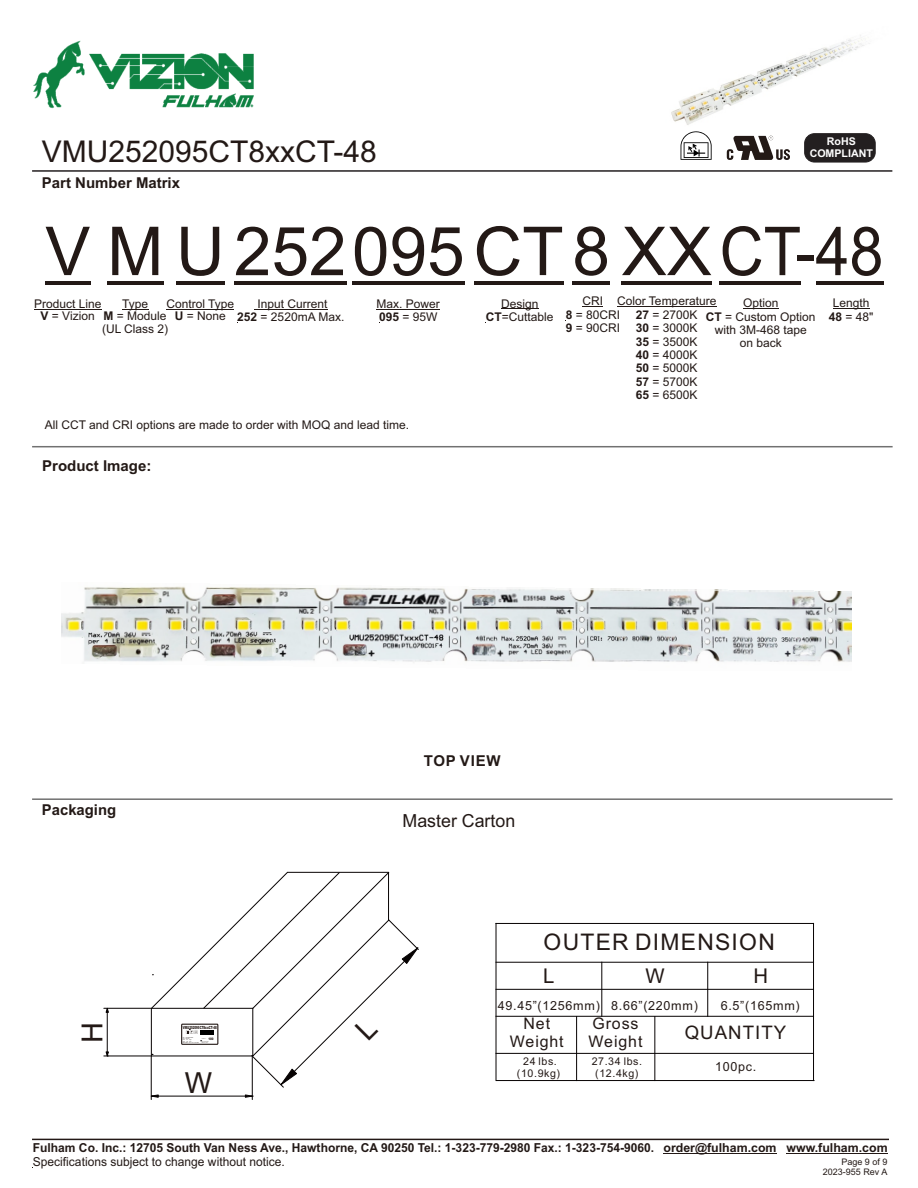
<style>
.page{position:relative;width:918px;height:1188px;background:#fff}
.page>*{position:absolute;margin:0;border:0;box-sizing:border-box;transform-origin:0 0}
.t1{font:67.5px "Arial";color:#231916}
.t2{font:30px "Arial";color:#231916}
.t3{font:28.95px "Arial";color:#231916}
.t4{font:22.8px "Arial";letter-spacing:.055em;color:#231916}
.t5{font:20.4px "Arial";color:#231916}
.t6{font:18.6px "Arial";letter-spacing:.055em;color:#231916}
.t7{font:18px "Arial";color:#231916}
.t8{font:16.05px/17.9px "Arial";letter-spacing:.055em;color:#231916}
.t9{font:700 15px "Arial";color:#231916}
.t10{font:12.6px "Arial";letter-spacing:.055em;color:#231916}
.t11{font:700 12.3px "Arial";color:#231916}
.t12{font:12.3px "Arial";color:#231916}
.t13{font:12px/13.4px "Arial";color:#231916;text-align:center}
.t14{font:10.65px/11.9px "Arial";letter-spacing:.055em;color:#231916;text-align:center}
.t15{font:700 10.65px "Arial";color:#fff}
.t16{font:9px/10.8px "Arial";color:#231916;text-align:right}
.t17{font:900 4.2px "Arial";color:#231916;scale:.61 1}
.t18{font:900 3.3px "Arial";color:#231916;scale:.78 1}
.s1{font-weight:700}
</style>
<div class="page">
<hr style="left:32px;top:1139px;width:857px;height:1px;background:#231916">
<hr style="left:664px;top:1153px;width:113px;height:1px;background:#231916">
<hr style="left:786px;top:1153px;width:102px;height:1px;background:#231916">
<hr style="left:496px;top:923px;width:318px;height:1px;background:#060202">
<hr style="left:496px;top:962px;width:318px;height:1px;background:#060202">
<hr style="left:496px;top:989px;width:318px;height:1px;background:#060202">
<hr style="left:496px;top:923px;width:1px;height:158px;background:#060202">
<hr style="left:602px;top:962px;width:1px;height:54px;background:#060202">
<hr style="left:707px;top:962px;width:1px;height:54px;background:#060202">
<hr style="left:813px;top:923px;width:1px;height:158px;background:#060202">
<hr style="left:496px;top:1016px;width:318px;height:1px;background:#060202">
<hr style="left:496px;top:1053px;width:318px;height:1px;background:#060202">
<hr style="left:655px;top:1017px;width:1px;height:64px;background:#060202">
<hr style="left:497px;top:1080px;width:317px;height:1px;background:#060202">
<hr style="left:576px;top:1017px;width:1px;height:64px;background:#060202">
<hr style="left:151px;top:1056px;width:1px;height:44px;background:#060202">
<hr style="left:252px;top:1056px;width:1px;height:44px;background:#060202">
<hr style="left:151px;top:1096px;width:94px;height:1px;background:#060202">
<svg style="left:150px;top:1095px;width:9px;height:3px"></svg>
<svg style="left:245px;top:1095px;width:9px;height:3px"></svg>
<hr style="left:104px;top:1056px;width:47px;height:1px;background:#060202">
<hr style="left:107px;top:1012px;width:1px;height:42px;background:#060202">
<svg style="left:106px;top:1007px;width:3px;height:6px"></svg>
<svg style="left:106px;top:1052px;width:3px;height:5px"></svg>
<hr style="left:104px;top:1008px;width:47px;height:1px;background:#060202">
<hr style="left:32px;top:798px;width:861px;height:2px;background:#717171">
<hr style="left:32px;top:446px;width:861px;height:1px;background:#717171">
<svg style="left:122px;top:309px;width:26px;height:1px"></svg>
<hr style="left:107px;top:281px;width:56px;height:3px;background:#231916">
<hr style="left:166px;top:309px;width:68px;height:1px;background:#231916">
<hr style="left:176px;top:281px;width:49px;height:3px;background:#231916">
<hr style="left:254px;top:309px;width:74px;height:1px;background:#231916">
<hr style="left:234px;top:281px;width:113px;height:3px;background:#231916">
<hr style="left:377px;top:309px;width:63px;height:1px;background:#231916">
<hr style="left:352px;top:281px;width:38px;height:3px;background:#231916">
<hr style="left:390px;top:281px;width:75px;height:3px;background:#231916">
<hr style="left:501px;top:309px;width:37px;height:1px;background:#231916">
<hr style="left:474px;top:281px;width:89px;height:3px;background:#231916">
<hr style="left:45px;top:281px;width:45px;height:3px;background:#231916">
<hr style="left:34px;top:309px;width:68px;height:1px;background:#231916">
<hr style="left:622px;top:281px;width:90px;height:3px;background:#231916">
<hr style="left:617px;top:307px;width:99px;height:1px;background:#231916">
<hr style="left:743px;top:308px;width:35px;height:1px;background:#231916">
<hr style="left:720px;top:281px;width:81px;height:3px;background:#231916">
<hr style="left:572px;top:281px;width:38px;height:3px;background:#231916">
<svg style="left:583px;top:306px;width:20px;height:1px"></svg>
<hr style="left:816px;top:281px;width:67px;height:3px;background:#231916">
<hr style="left:833px;top:308px;width:36px;height:1px;background:#231916">
<img style="left:671px;top:35px;width:199px;height:99px">
<hr style="left:32px;top:170px;width:860px;height:2px;background:#231f20">
<div style="left:805px;top:134px;width:70px;height:28px;background:#231f20;border-radius:10px"></div>
<div style="left:805px;top:134px;width:70px;height:28px;border:1px solid #231f20;border-radius:10px"></div>
<svg style="left:727px;top:136px;width:63px;height:24px"></svg>
<svg style="left:681px;top:129px;width:31px;height:31px"></svg>
<img style="left:33px;top:40px;width:221px;height:69px">
<img style="left:61px;top:586px;width:791px;height:77px">
<svg style="left:150px;top:871px;width:269px;height:217px"></svg>
<p class="t15" style="left:827px;top:138px;width:31px">RoHS</p>
<h2 class="t2" style="left:42px;top:140px;width:337px">VMU252095CT8xxCT-48</h2>
<p class="t15" style="left:810px;top:150px;width:65px">COMPLIANT</p>
<p class="t9" style="left:42px;top:178px;width:140px">Part Number Matrix</p>
<h1 class="t1" style="left:45px;top:226px;width:840px">V M U252095CT8 XXCT-48</h1>
<p class="t13" style="left:175px;top:310px;width:53px"><span class="s1">U</span> = None</p>
<p class="t13" style="left:566px;top:296px;width:56px">CRI<br><span class="s1">8</span> = 80CRI<br><span class="s1">9</span> = 90CRI</p>
<p class="t13" style="left:829px;top:297px;width:46px">Length<br><span class="s1">48</span> = 48"</p>
<p class="t13" style="left:34px;top:298px;width:69px">Product Line</p>
<p class="t13" style="left:617px;top:296px;width:101px">Color Temperature<br><span class="s1">27</span> = 2700K<br><span class="s1">30</span> = 3000K<br><span class="s1">35</span> = 3500K<br><span class="s1">40</span> = 4000K<br><span class="s1">50</span> = 5000K<br><span class="s1">57</span> = 5700K<br><span class="s1">65</span> = 6500K</p>
<p class="t13" style="left:706px;top:297px;width:111px">Option<br><span class="s1">CT</span> = Custom Option with 3M-468 tape<br>on back</p>
<p class="t13" style="left:166px;top:298px;width:69px">Control Type</p>
<p class="t13" style="left:237px;top:298px;width:109px">Input Current<br><span class="s1">252</span> = 2520mA Max.</p>
<p class="t13" style="left:377px;top:298px;width:65px;text-align:left">Max. Power<br><span class="s1">095</span> = 95W</p>
<p class="t13" style="left:486px;top:298px;width:69px">Design<br><span class="s1">CT</span>=Cuttable</p>
<p class="t13" style="left:122px;top:298px;width:28px">Type</p>
<p class="t13" style="left:41px;top:310px;width:56px"><span class="s1">V</span> = Vizion</p>
<p class="t13" style="left:102px;top:310px;width:68px;text-align:left"><span class="s1">M</span> = Module (UL Class 2)</p>
<p class="t13" style="left:45px;top:419px;width:366px">All CCT and CRI options are made to order with MOQ and lead time.</p>
<p class="t9" style="left:42px;top:460px;width:111px">Product Image:</p>
<p class="t9" style="left:42px;top:804px;width:76px">Packaging</p>
<h3 class="t3" style="left:81px;top:1043px;width:22px;rotate:-90deg">H</h3>
<p class="t17" style="left:183px;top:1025px;width:57px">VMU252095CT8xxCT-48</p>
<p class="t18" style="left:208px;top:1038px;width:8px">100</p>
<h3 class="t3" style="left:185px;top:1072px;width:29px">W</h3>
<p class="t9" style="left:424px;top:756px;width:78px">TOP VIEW</p>
<h3 class="t7" style="left:403px;top:814px;width:114px">Master Carton</h3>
<h3 class="t4" style="left:544px;top:933px;width:233px">OUTER DIMENSION</h3>
<h3 class="t5" style="left:543px;top:968px;width:13px">L</h3>
<h3 class="t5" style="left:645px;top:968px;width:21px">W</h3>
<h3 class="t5" style="left:753px;top:968px;width:16px">H</h3>
<p class="t10" style="left:498px;top:1001px;width:104px">49.45”(1256mm)</p>
<p class="t10" style="left:611px;top:1001px;width:88px">8.66”(220mm)</p>
<p class="t10" style="left:721px;top:1001px;width:80px">6.5”(165mm)</p>
<h3 class="t8" style="left:589px;top:1016px;width:55px">Gross<br>Weight</h3>
<h3 class="t6" style="left:685px;top:1026px;width:103px">QUANTITY</h3>
<p class="t14" style="left:592px;top:1056px;width:52px">27.34 lbs. (12.4kg)</p>
<p class="t10" style="left:715px;top:1062px;width:43px">100pc.</p>
<h3 class="t8" style="left:510px;top:1016px;width:55px;text-align:center">Net<br>Weight</h3>
<p class="t14" style="left:517px;top:1056px;width:45px">24 lbs. (10.9kg)</p>
<p class="t11" style="left:33px;top:1143px;width:623px">Fulham Co. Inc.: 12705 South Van Ness Ave., Hawthorne, CA 90250 Tel.: 1-323-779-2980 Fax.: 1-323-754-9060.</p>
<p class="t12" style="left:33px;top:1157px;width:253px">Specifications subject to change without notice.</p>
<p class="t11" style="left:664px;top:1143px;width:226px">order@fulham.com www.fulham.com</p>
<p class="t16" style="left:823px;top:1157px;width:66px">Page 9 of 9<br>2023-955 Rev A</p>
</div>
